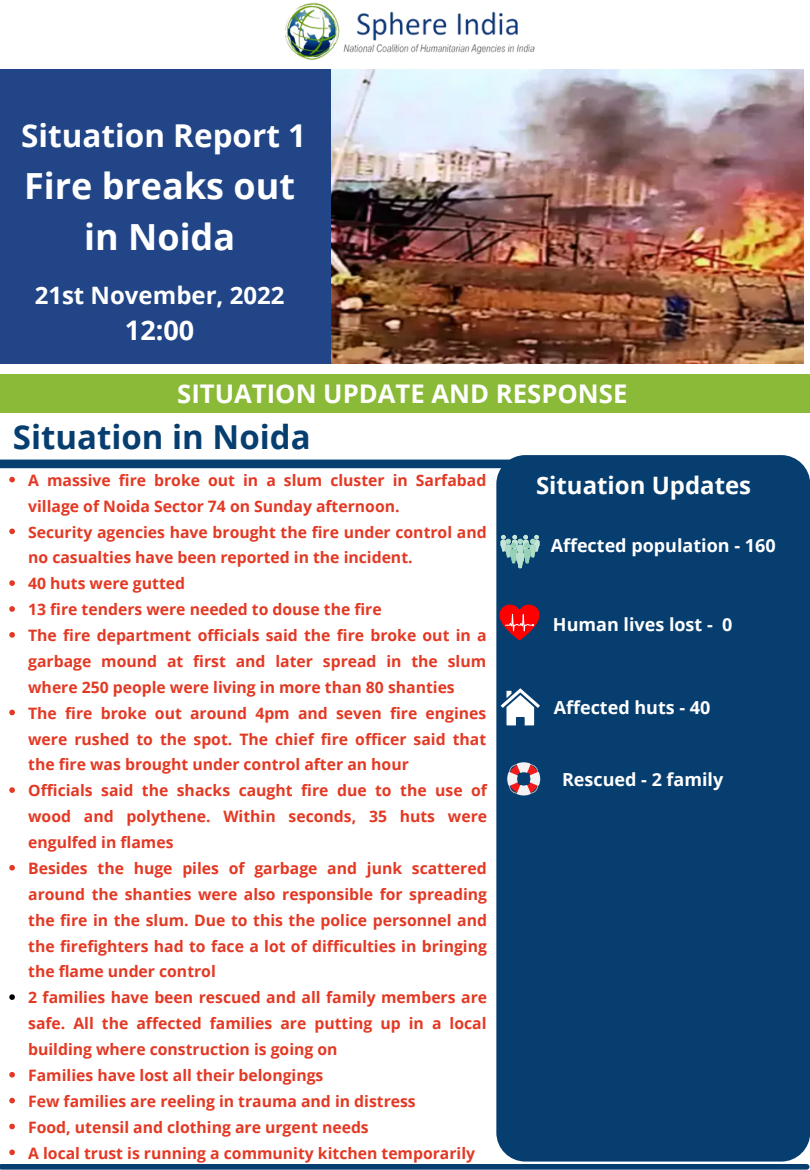
<style>
.page{position:relative;width:810px;height:1170px;background:#fff}
.page>*{position:absolute;margin:0;border:0;box-sizing:border-box;transform-origin:0 0}
.t1{font:700 36px/50.2px "Open Sans";color:#fff;text-align:center}
.t2{font:700 33px "Open Sans";color:#073e70}
.t3{font:700 31.5px "Open Sans";color:#fff}
.t4{font:700 27px "Open Sans";color:#fff}
.t5{font:700 25.65px "Open Sans";color:#fff}
.t6{font:700 24px "Open Sans";color:#fff}
.t7{font:700 18px "Open Sans";color:#fff}
.t8{font:700 15.75px/25.8px "Open Sans";color:#e33924}
</style>
<div class="page">
<div style="left:0;top:69px;width:332px;height:295px;background:#214587"></div>
<div style="left:0;top:374px;width:810px;height:39px;background:#8aba38"></div>
<div style="left:1px;top:1164px;width:806px;height:6px;background:#073e70"></div>
<img style="left:285px;top:2px;width:250px;height:59px">
<img style="left:331px;top:69px;width:473px;height:295px">
<svg style="left:9px;top:477px;width:6px;height:5px"></svg>
<svg style="left:9px;top:529px;width:6px;height:5px"></svg>
<svg style="left:9px;top:580px;width:6px;height:6px"></svg>
<svg style="left:9px;top:606px;width:6px;height:6px"></svg>
<svg style="left:9px;top:632px;width:6px;height:6px"></svg>
<svg style="left:9px;top:710px;width:6px;height:5px"></svg>
<svg style="left:9px;top:787px;width:6px;height:6px"></svg>
<svg style="left:9px;top:865px;width:6px;height:6px"></svg>
<svg style="left:9px;top:994px;width:6px;height:6px"></svg>
<svg style="left:9px;top:1072px;width:6px;height:6px"></svg>
<svg style="left:9px;top:1098px;width:6px;height:5px"></svg>
<svg style="left:9px;top:1124px;width:6px;height:5px"></svg>
<svg style="left:9px;top:1150px;width:6px;height:5px"></svg>
<div style="left:0;top:460px;width:508px;height:8px;background:#073e70"></div>
<div style="left:496px;top:455px;width:314px;height:707px;background:#073e70;border-radius:29px"></div>
<svg style="left:499px;top:605px;width:41px;height:36px"></svg>
<svg style="left:501px;top:535px;width:38px;height:33px"></svg>
<div style="left:517px;top:545px;width:6px;height:7px;background:#bae1cf;border-radius:50%"></div>
<svg style="left:501px;top:688px;width:39px;height:37px"></svg>
<svg style="left:507px;top:762px;width:34px;height:34px"></svg>
<h3 class="t3" style="left:21px;top:113px;width:286px">Situation Report 1</h3>
<h1 class="t1" style="left:24px;top:160px;width:272px">Fire breaks out in Noida</h1>
<h3 class="t6" style="left:35px;top:278px;width:251px">21st November, 2022</h3>
<h3 class="t4" style="left:125px;top:311px;width:71px">12:00</h3>
<h3 class="t5" style="left:177px;top:376px;width:452px">SITUATION UPDATE AND RESPONSE</h3>
<h2 class="t2" style="left:13px;top:414px;width:299px">Situation in Noida</h2>
<p class="t8" style="left:28px;top:467px;width:460px">A massive fire broke out in a slum cluster in Sarfabad village of Noida Sector 74 on Sunday afternoon.<br>Security agencies have brought the fire under control and no casualties have been reported in the incident.<br>40 huts were gutted<br>13 fire tenders were needed to douse the fire<br>The fire department officials said the fire broke out in a garbage mound at first and later spread in the slum where 250 people were living in more than 80 shanties The fire broke out around 4pm and seven fire engines were rushed to the spot. The chief fire officer said that the fire was brought under control after an hour<br>Officials said the shacks caught fire due to the use of wood and polythene. Within seconds, 35 huts were engulfed in flames<br>Besides the huge piles of garbage and junk scattered around the shanties were also responsible for spreading the fire in the slum. Due to this the police personnel and the firefighters had to face a lot of difficulties in bringing the flame under control<br>2 families have been rescued and all family members are safe. All the affected families are putting up in a local building where construction is going on<br>Families have lost all their belongings<br>Few families are reeling in trauma and in distress<br>Food, utensil and clothing are urgent needs<br>A local trust is running a community kitchen temporarily</p>
<h3 class="t6" style="left:536px;top:468px;width:217px">Situation Updates</h3>
<p class="t7" style="left:551px;top:533px;width:226px">Affected population - 160</p>
<p class="t7" style="left:553px;top:611px;width:181px">Human lives lost - 0</p>
<p class="t7" style="left:554px;top:694px;width:158px">Affected huts - 40</p>
<p class="t7" style="left:562px;top:767px;width:163px">Rescued - 2 family</p>
</div>
